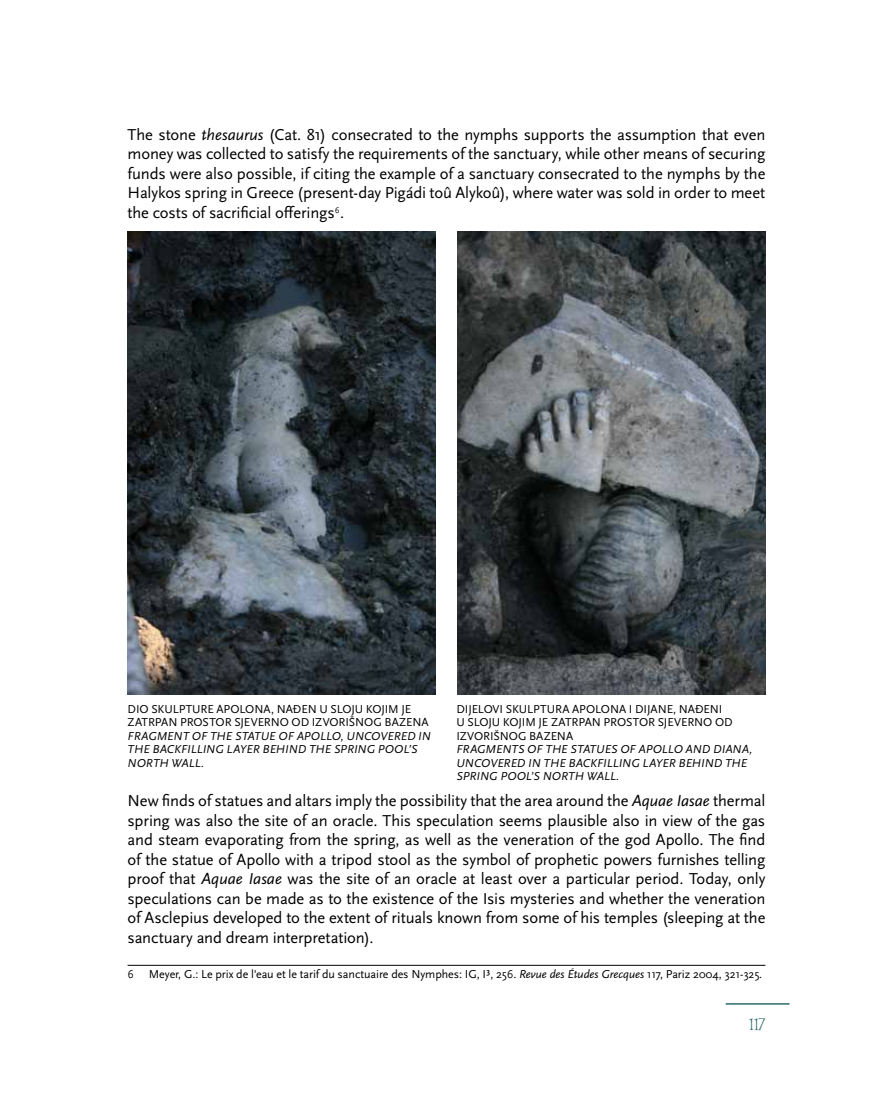
<style>
.page{position:relative;width:893px;height:1106px;background:#fff}
.page>*{position:absolute;margin:0;border:0;box-sizing:border-box;transform-origin:0 0}
.t1{font:16.5px/19.5px "Scala Sans Pro";letter-spacing:-.01em;color:#000;text-align:justify}
.t2{font:16.5px "Carrig Display";color:#30696a;scale:.84 1}
.t3{font:12px/13.5px "Scala Sans Pro";letter-spacing:-.005em;color:#000}
.t4{font:italic 12px/13.5px "Scala Sans Pro";color:#000}
.t5{font:12px "Scala Sans Pro";letter-spacing:-.005em;color:#000;scale:.95 1}
.s1{font-style:italic}
</style>
<div class="page">
<hr style="left:726px;top:1003px;width:63px;height:1px;background:#30696a">
<hr style="left:128px;top:965px;width:637px;height:1px;background:#000">
<img style="left:128px;top:232px;width:308px;height:462px">
<img style="left:457px;top:232px;width:308px;height:462px">
<p class="t1" style="left:128px;top:125px;width:639px">The stone <span class="s1">thesaurus</span> (Cat. 81) consecrated to the nymphs supports the assumption that even money was collected to satisfy the requirements of the sanctuary, while other means of securing funds were also possible, if citing the example of a sanctuary consecrated to the nymphs by the Halykos spring in Greece (present-day Pigádi toû Alykoû), where water was sold in order to meet the costs of sacrificial offerings<sup>6</sup>.</p>
<p class="t3" style="left:128px;top:702px;width:303px">DIO SKULPTURE APOLONA, NAĐEN U SLOJU KOJIM JE<br>ZATRPAN PROSTOR SJEVERNO OD IZVORIŠNOG BAZENA</p>
<p class="t4" style="left:128px;top:729px;width:305px">FRAGMENT OF THE STATUE OF APOLLO, UNCOVERED IN<br>THE BACKFILLING LAYER BEHIND THE SPRING POOL’S<br>NORTH WALL.</p>
<p class="t3" style="left:456px;top:702px;width:278px">DIJELOVI SKULPTURA APOLONA I DIJANE, NAĐENI<br>U SLOJU KOJIM JE ZATRPAN PROSTOR SJEVERNO OD<br>IZVORIŠNOG BAZENA</p>
<p class="t4" style="left:456px;top:742px;width:297px">FRAGMENTS OF THE STATUES OF APOLLO AND DIANA,<br>UNCOVERED IN THE BACKFILLING LAYER BEHIND THE<br>SPRING POOL’S NORTH WALL.</p>
<p class="t1" style="left:128px;top:791px;width:639px">New finds of statues and altars imply the possibility that the area around the <span class="s1">Aquae Iasae</span> thermal spring was also the site of an oracle. This speculation seems plausible also in view of the gas and steam evaporating from the spring, as well as the veneration of the god Apollo. The find of the statue of Apollo with a tripod stool as the symbol of prophetic powers furnishes telling proof that <span class="s1">Aquae Iasae</span> was the site of an oracle at least over a particular period. Today, only speculations can be made as to the existence of the Isis mysteries and whether the veneration of Asclepius developed to the extent of rituals known from some of his temples (sleeping at the sanctuary and dream interpretation).</p>
<p class="t5" style="left:128px;top:967px;width:8px">6</p>
<p class="t3" style="left:149px;top:967px;width:615px">Meyer, G.: Le prix de l'eau et le tarif du sanctuaire des Nymphes: IG, I³, 256. <span class="s1">Revue des Études Grecques</span> 117, Pariz 2004, 321-325.</p>
<p class="t2" style="left:749px;top:1015px;width:22px">117</p>
</div>
